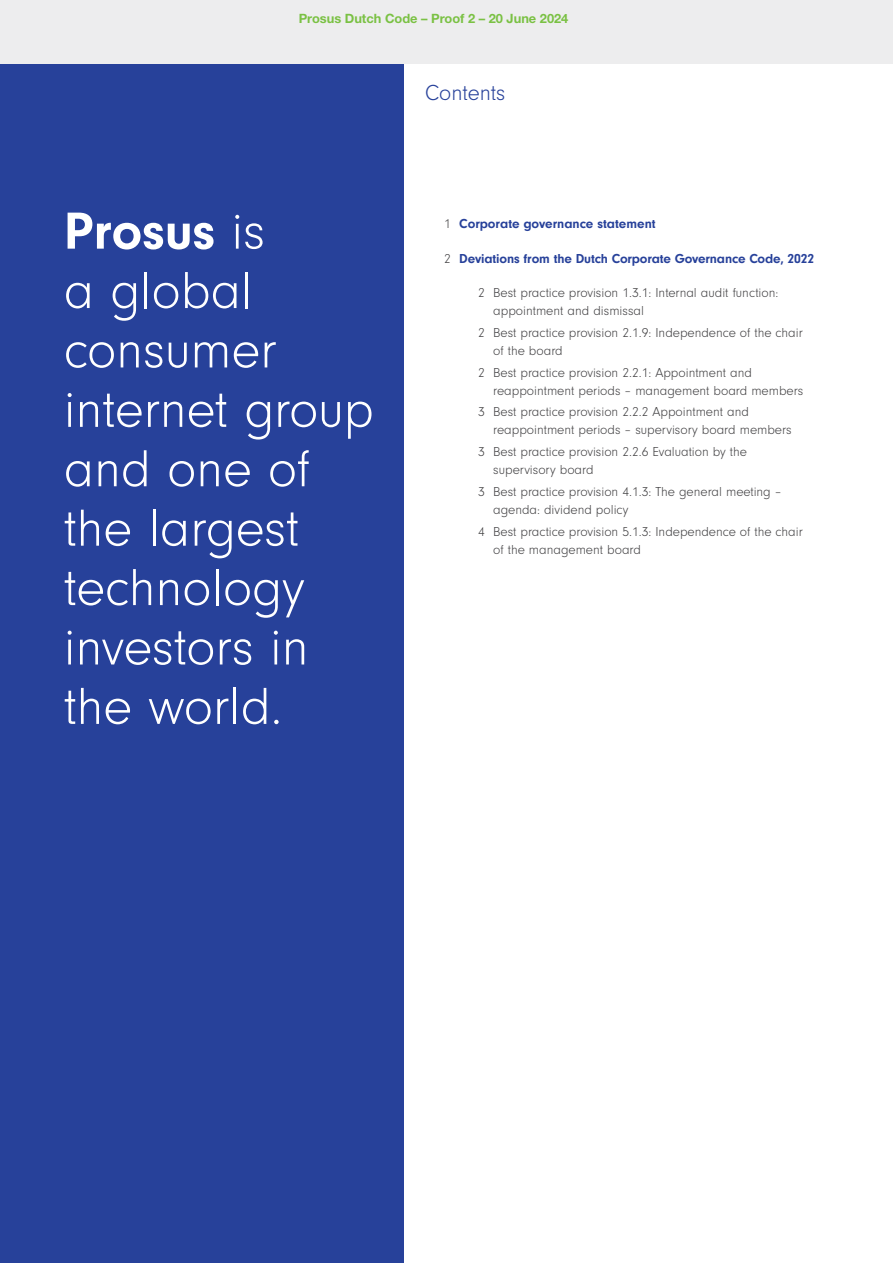
<style>
.page{position:relative;width:893px;height:1263px;background:#fff}
.page>*{position:absolute;margin:0;border:0;box-sizing:border-box;transform-origin:0 0}
.t1{font:300 54px/59.4px "Neuzeit Gro";color:#fff}
.t2{font:300 22.5px "Neuzeit Gro";color:#27419a}
.t3{font:300 13.5px/18px "Neuzeit Gro";color:#414042}
.t4{font:700 13.5px "Neuzeit Gro";letter-spacing:-.01em;color:#27419a}
.t5{font:700 12.9px "Helvetica Neue LT Std";color:#7ac143}
.s1{font-weight:700}
.s2{font-weight:300;color:#414042}
</style>
<div class="page">
<div style="left:0;top:64px;width:404px;height:1199px;background:#27419a"></div>
<div style="left:0;top:0;width:893px;height:64px;background:#ededee"></div>
<p class="t5" style="left:299px;top:11px;width:271px">Prosus Dutch Code – Proof 2 – 20 June 2024</p>
<h1 class="t1" style="left:64px;top:203px;width:311px"><span class="s1">Prosus</span> is<br>a global consumer internet group and one of the largest technology investors in the world.</h1>
<h2 class="t2" style="left:425px;top:81px;width:82px">Contents</h2>
<p class="t4" style="left:444px;top:216px;width:213px"><span class="s2">1</span> Corporate governance statement</p>
<p class="t4" style="left:444px;top:250px;width:372px"><span class="s2">2</span> Deviations from the Dutch Corporate Governance Code, 2022</p>
<p class="t3" style="left:493px;top:284px;width:286px;text-indent:-15px">2 Best practice provision 1.3.1: Internal audit function: appointment and dismissal</p>
<p class="t3" style="left:493px;top:324px;width:311px;text-indent:-15px">2 Best practice provision 2.1.9: Independence of the chair of the board</p>
<p class="t3" style="left:493px;top:363px;width:312px;text-indent:-15px">2 Best practice provision 2.2.1: Appointment and reappointment periods – management board members</p>
<p class="t3" style="left:493px;top:403px;width:300px;text-indent:-15px">3 Best practice provision 2.2.2 Appointment and reappointment periods – supervisory board members</p>
<p class="t3" style="left:493px;top:443px;width:255px;text-indent:-15px">3 Best practice provision 2.2.6 Evaluation by the supervisory board</p>
<p class="t3" style="left:493px;top:483px;width:290px;text-indent:-15px">3 Best practice provision 4.1.3: The general meeting – agenda: dividend policy</p>
<p class="t3" style="left:493px;top:522px;width:311px;text-indent:-15px">4 Best practice provision 5.1.3: Independence of the chair of the management board</p>
</div>
